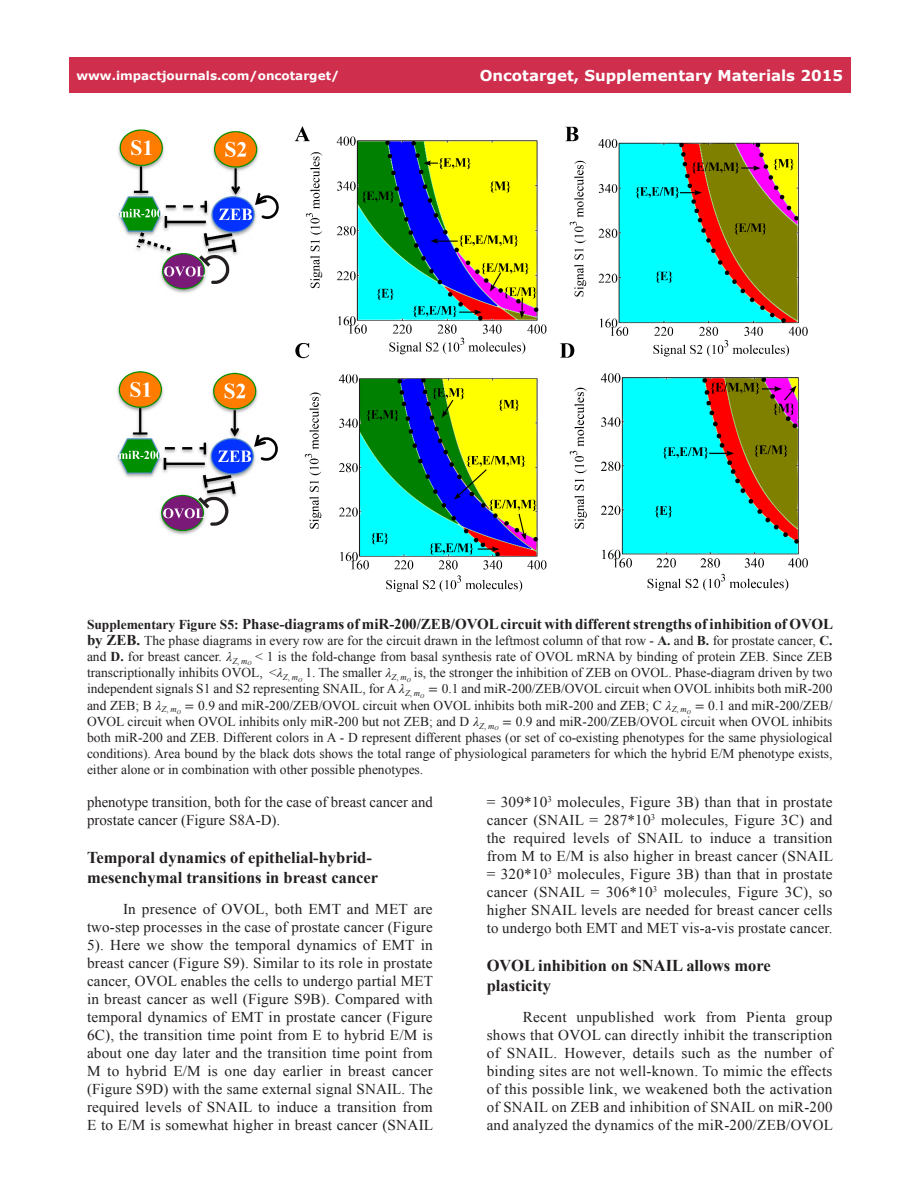
<style>
.page{position:relative;width:918px;height:1188px;background:#fff}
.page>*{position:absolute;margin:0;border:0;box-sizing:border-box;transform-origin:0 0}
.SubHeading{font:700 16.5px/19.8px "Times New Roman";color:#231f20}
.BodyText{font:15px/18px "Times New Roman";letter-spacing:.01em;color:#231f20;text-align:justify}
.t1{font:700 15px "Times New Roman";color:#231f20}
.t2{font:700 15px "Verdana";color:#fff}
.t3{font:13.5px/16.2px "Times New Roman";color:#231f20}
.t4{font:700 12px "Verdana";color:#fff}
.t5{font:italic 8.7px "Times New Roman";color:#231f20}
.s1{font-size:13.5px}
.s2{font-weight:700;font-size:15px}
.s3{font-weight:700}
.s4{font-style:normal}
.s5{font-family:"STIX General"}
</style>
<div class="page">
<div style="left:69px;top:57px;width:781px;height:36px;background:#cf2e4c"></div>
<img style="left:117px;top:127px;width:690px;height:464px">
<p class="t4" style="left:76px;top:67px;width:264px">www.impactjournals.com/oncotarget/</p>
<p class="t2" style="left:480px;top:66px;width:365px">Oncotarget, Supplementary Materials 2015</p>
<p class="t1" style="left:87px;top:613px;width:748px"><span class="s1">Supplementary Figure S5:</span> Phase-diagrams of miR-200/ZEB/OVOL circuit with different strengths of inhibition of OVOL</p>
<p class="t3" style="left:87px;top:632px;width:747px"><span class="s2">by ZEB.</span> The phase diagrams in every row are for the circuit drawn in the leftmost column of that row - <span class="s3">A.</span> and <span class="s3">B.</span> for prostate cancer, <span class="s3">C. </span>and <span class="s3">D.</span> for breast cancer.</p>
<p class="t3" style="left:87px;top:648px;width:747px;text-indent:168px">&lt; 1 is the fold-change from basal synthesis rate of OVOL mRNA by binding of protein ZEB. Since ZEB transcriptionally inhibits OVOL, &lt;</p>
<p class="t5" style="left:226px;top:655px;width:27px"><sup>λ</sup>Z<span class="s4">,</span> m<sub>O</sub></p>
<p class="t5" style="left:277px;top:671px;width:27px"><sup>λ</sup>Z<span class="s4">,</span> m<sub>O</sub></p>
<p class="t3" style="left:305px;top:664px;width:78px">1. The smaller</p>
<p class="t5" style="left:385px;top:671px;width:27px"><sup>λ</sup>Z<span class="s4">,</span> m<sub>O</sub></p>
<p class="t3" style="left:414px;top:664px;width:420px">is, the stronger the inhibition of ZEB on OVOL. Phase-diagram driven by two</p>
<p class="t3" style="left:87px;top:681px;width:311px">independent signals S1 and S2 representing SNAIL, for A</p>
<p class="t5" style="left:399px;top:687px;width:27px"><sup>λ</sup>Z<span class="s4">,</span> m<sub>O</sub></p>
<p class="t3" style="left:428px;top:681px;width:406px"><span class="s5">=</span> 0.1 and miR-200/ZEB/OVOL circuit when OVOL inhibits both miR-200</p>
<p class="t3" style="left:87px;top:697px;width:66px">and ZEB; B</p>
<p class="t5" style="left:155px;top:703px;width:27px"><sup>λ</sup>Z<span class="s4">,</span> m<sub>O</sub></p>
<p class="t3" style="left:185px;top:697px;width:478px"><span class="s5">=</span> 0.9 and miR-200/ZEB/OVOL circuit when OVOL inhibits both miR-200 and ZEB; C</p>
<p class="t5" style="left:666px;top:703px;width:27px"><sup>λ</sup>Z<span class="s4">,</span> m<sub>O</sub></p>
<p class="t3" style="left:695px;top:697px;width:139px"><span class="s5">=</span> 0.1 and miR-200/ZEB/</p>
<p class="t3" style="left:87px;top:713px;width:384px">OVOL circuit when OVOL inhibits only miR-200 but not ZEB; and D</p>
<p class="t5" style="left:473px;top:720px;width:27px"><sup>λ</sup>Z<span class="s4">,</span> m<sub>O</sub></p>
<p class="t3" style="left:503px;top:713px;width:331px"><span class="s5">=</span> 0.9 and miR-200/ZEB/OVOL circuit when OVOL inhibits</p>
<p class="t3" style="left:87px;top:729px;width:747px;text-align:justify">both miR-200 and ZEB. Different colors in A - D represent different phases (or set of co-existing phenotypes for the same physiological conditions). Area bound by the black dots shows the total range of physiological parameters for which the hybrid E/M phenotype exists, either alone or in combination with other possible phenotypes.</p>
<p class="BodyText" style="left:87px;top:793px;width:347px">phenotype transition, both for the case of breast cancer and prostate cancer (Figure S8A-D).</p>
<p class="SubHeading" style="left:87px;top:847px;width:293px">Temporal dynamics of epithelial-hybrid&shy;mesenchymal transitions in breast cancer</p>
<p class="BodyText" style="left:87px;top:900px;width:348px;text-indent:36px">In presence of OVOL, both EMT and MET are two-step processes in the case of prostate cancer (Figure 5). Here we show the temporal dynamics of EMT in breast cancer (Figure S9). Similar to its role in prostate cancer, OVOL enables the cells to undergo partial MET in breast cancer as well (Figure S9B). Compared with temporal dynamics of EMT in prostate cancer (Figure 6C), the transition time point from E to hybrid E/M is about one day later and the transition time point from M to hybrid E/M is one day earlier in breast cancer (Figure S9D) with the same external signal SNAIL. The required levels of SNAIL to induce a transition from E to E/M is somewhat higher in breast cancer (SNAIL</p>
<p class="BodyText" style="left:487px;top:793px;width:348px">= 309*10<sup>3</sup> molecules, Figure 3B) than that in prostate cancer (SNAIL = 287*10<sup>3</sup> molecules, Figure 3C) and the required levels of SNAIL to induce a transition from M to E/M is also higher in breast cancer (SNAIL = 320*10<sup>3</sup> molecules, Figure 3B) than that in prostate cancer (SNAIL = 306*10<sup>3</sup> molecules, Figure 3C), so higher SNAIL levels are needed for breast cancer cells to undergo both EMT and MET vis-a-vis prostate cancer.</p>
<p class="SubHeading" style="left:487px;top:955px;width:286px">OVOL inhibition on SNAIL allows more plasticity</p>
<p class="BodyText" style="left:487px;top:1008px;width:348px;text-indent:36px">Recent unpublished work from Pienta group shows that OVOL can directly inhibit the transcription of SNAIL. However, details such as the number of binding sites are not well-known. To mimic the effects of this possible link, we weakened both the activation of SNAIL on ZEB and inhibition of SNAIL on miR-200 and analyzed the dynamics of the miR-200/ZEB/OVOL</p>
</div>
